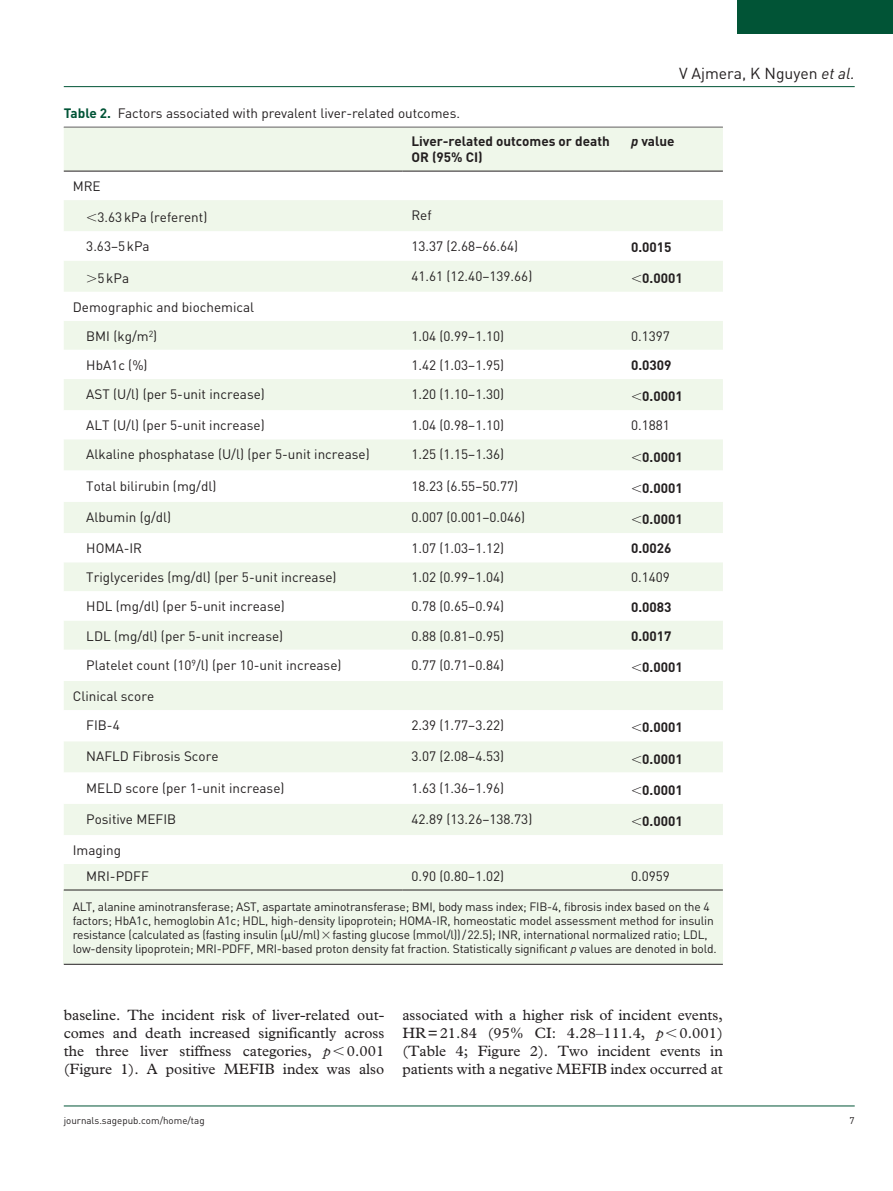
<style>
.page{position:relative;width:893px;height:1191px;background:#fff}
.page>*{position:absolute;margin:0;border:0;box-sizing:border-box;transform-origin:0 0}
.t1{font:15.75px "DIN";color:#231f20}
.t2{font:15px/18px "Plantin Std";color:#231f20;text-align:justify}
.t3{font:13.5px/29px "DIN";color:#231f20}
.t4{font:700 13.5px "DIN";color:#231f20}
.t5{font:12px/14.2px "DIN";letter-spacing:-.015em;color:#231f20}
.t6{font:9.75px "DIN";color:#231f20}
.s1{font-weight:700;color:#015436}
.s2{font-weight:700}
.s3{font-style:italic}
</style>
<div class="page">
<hr style="left:64px;top:86px;width:791px;height:1px;background:#015436">
<hr style="left:64px;top:1105px;width:791px;height:1px;background:#015436">
<div style="left:738px;top:0;width:155px;height:34px;background:#015436"></div>
<div style="left:64px;top:890px;width:659px;height:73px;background:#eff7ea"></div>
<hr style="left:64px;top:127px;width:659px;height:1px;background:#231f20">
<hr style="left:64px;top:964px;width:659px;height:1px;background:#231f20">
<div style="left:64px;top:128px;width:659px;height:761px;background:#eff7ea"></div>
<svg style="left:64px;top:172px;width:659px;height:692px"></svg>
<hr style="left:64px;top:171px;width:338px;height:1px;background:#231f20">
<hr style="left:402px;top:171px;width:220px;height:1px;background:#231f20">
<hr style="left:622px;top:171px;width:101px;height:1px;background:#231f20">
<hr style="left:64px;top:889px;width:338px;height:1px;background:#231f20">
<hr style="left:402px;top:889px;width:220px;height:1px;background:#231f20">
<hr style="left:622px;top:889px;width:101px;height:1px;background:#231f20">
<svg style="left:87px;top:214px;width:9px;height:8px"></svg>
<svg style="left:87px;top:274px;width:9px;height:8px"></svg>
<svg style="left:632px;top:274px;width:9px;height:8px"></svg>
<svg style="left:632px;top:393px;width:9px;height:8px"></svg>
<svg style="left:632px;top:453px;width:9px;height:8px"></svg>
<svg style="left:632px;top:484px;width:9px;height:8px"></svg>
<svg style="left:632px;top:516px;width:9px;height:7px"></svg>
<svg style="left:632px;top:664px;width:9px;height:7px"></svg>
<svg style="left:632px;top:724px;width:9px;height:8px"></svg>
<svg style="left:632px;top:755px;width:9px;height:8px"></svg>
<svg style="left:632px;top:786px;width:9px;height:8px"></svg>
<svg style="left:632px;top:818px;width:9px;height:7px"></svg>
<p class="t3" style="left:411px;top:98px;width:200px;line-height:28.5px;text-indent:-348px"><span class="s1">Table 2.</span> Factors associated with prevalent liver-related outcomes.<br><span class="s2">Liver-related outcomes or death</span></p>
<p class="t4" style="left:411px;top:148px;width:73px">OR (95% CI)</p>
<p class="t1" style="left:679px;top:63px;width:177px">V Ajmera, K Nguyen <span class="s3">et al.</span></p>
<p class="t4" style="left:631px;top:133px;width:45px"><span class="s3">p</span> value</p>
<p class="t3" style="left:73px;top:171px;width:29px">MRE</p>
<p class="t3" style="left:98px;top:203px;width:111px">3.63kPa (referent)</p>
<p class="t3" style="left:411px;top:200px;width:22px">Ref</p>
<p class="t3" style="left:86px;top:232px;width:65px">3.63–5kPa</p>
<p class="t3" style="left:411px;top:232px;width:108px">13.37 (2.68–66.64)</p>
<p class="t4" style="left:631px;top:238px;width:42px">0.0015</p>
<p class="t3" style="left:98px;top:263px;width:33px">5kPa</p>
<p class="t3" style="left:411px;top:261px;width:123px">41.61 (12.40–139.66)</p>
<p class="t4" style="left:642px;top:269px;width:42px">0.0001</p>
<p class="t3" style="left:86px;top:292px;width:169px;text-indent:-14px">Demographic and biochemical<br>BMI (kg/m<sup>2</sup>)</p>
<p class="t3" style="left:411px;top:321px;width:94px">1.04 (0.99–1.10)</p>
<p class="t3" style="left:631px;top:321px;width:40px">0.1397</p>
<p class="t3" style="left:86px;top:350px;width:63px">HbA1c (%)</p>
<p class="t3" style="left:411px;top:350px;width:94px">1.42 (1.03–1.95)</p>
<p class="t4" style="left:631px;top:356px;width:42px">0.0309</p>
<p class="t3" style="left:86px;top:379px;width:180px">AST (U/l) (per 5-unit increase)</p>
<p class="t3" style="left:411px;top:379px;width:94px">1.20 (1.10–1.30)</p>
<p class="t4" style="left:642px;top:387px;width:42px">0.0001</p>
<p class="t3" style="left:86px;top:411px;width:180px">ALT (U/l) (per 5-unit increase)</p>
<p class="t3" style="left:411px;top:411px;width:94px">1.04 (0.98–1.10)</p>
<p class="t3" style="left:631px;top:411px;width:40px">0.1881</p>
<p class="t3" style="left:86px;top:440px;width:285px">Alkaline phosphatase (U/l) (per 5-unit increase)</p>
<p class="t3" style="left:411px;top:440px;width:94px">1.25 (1.15–1.36)</p>
<p class="t4" style="left:642px;top:448px;width:42px">0.0001</p>
<p class="t3" style="left:86px;top:471px;width:132px">Total bilirubin (mg/dl)</p>
<p class="t3" style="left:411px;top:471px;width:108px">18.23 (6.55–50.77)</p>
<p class="t4" style="left:642px;top:479px;width:42px">0.0001</p>
<p class="t3" style="left:86px;top:502px;width:86px">Albumin (g/dl)</p>
<p class="t3" style="left:411px;top:502px;width:115px">0.007 (0.001–0.046)</p>
<p class="t4" style="left:642px;top:510px;width:42px">0.0001</p>
<p class="t3" style="left:86px;top:533px;width:57px">HOMA-IR</p>
<p class="t3" style="left:411px;top:533px;width:94px">1.07 (1.03–1.12)</p>
<p class="t4" style="left:631px;top:539px;width:42px">0.0026</p>
<p class="t3" style="left:86px;top:563px;width:252px">Triglycerides (mg/dl) (per 5-unit increase)</p>
<p class="t3" style="left:411px;top:563px;width:94px">1.02 (0.99–1.04)</p>
<p class="t3" style="left:631px;top:563px;width:40px">0.1409</p>
<p class="t3" style="left:86px;top:592px;width:200px">HDL (mg/dl) (per 5-unit increase)</p>
<p class="t3" style="left:411px;top:592px;width:94px">0.78 (0.65–0.94)</p>
<p class="t4" style="left:631px;top:598px;width:42px">0.0083</p>
<p class="t3" style="left:86px;top:621px;width:198px">LDL (mg/dl) (per 5-unit increase)</p>
<p class="t3" style="left:411px;top:621px;width:94px">0.88 (0.81–0.95)</p>
<p class="t4" style="left:631px;top:627px;width:42px">0.0017</p>
<p class="t3" style="left:86px;top:650px;width:257px">Platelet count (10<sup>9</sup>/l) (per 10-unit increase)</p>
<p class="t3" style="left:411px;top:650px;width:94px">0.77 (0.71–0.84)</p>
<p class="t4" style="left:642px;top:658px;width:42px">0.0001</p>
<p class="t3" style="left:86px;top:681px;width:69px;text-indent:-14px">Clinical score<br>FIB-4</p>
<p class="t3" style="left:411px;top:710px;width:94px">2.39 (1.77–3.22)</p>
<p class="t4" style="left:642px;top:718px;width:42px">0.0001</p>
<p class="t3" style="left:86px;top:741px;width:134px">NAFLD Fibrosis Score</p>
<p class="t3" style="left:411px;top:741px;width:94px">3.07 (2.08–4.53)</p>
<p class="t4" style="left:642px;top:750px;width:42px">0.0001</p>
<p class="t3" style="left:86px;top:773px;width:200px">MELD score (per 1-unit increase)</p>
<p class="t3" style="left:411px;top:773px;width:94px">1.63 (1.36–1.96)</p>
<p class="t4" style="left:642px;top:781px;width:42px">0.0001</p>
<p class="t3" style="left:86px;top:804px;width:91px">Positive MEFIB</p>
<p class="t3" style="left:411px;top:804px;width:123px">42.89 (13.26–138.73)</p>
<p class="t4" style="left:642px;top:812px;width:42px">0.0001</p>
<p class="t3" style="left:86px;top:837px;width:64px;line-height:26px;text-indent:-14px">Imaging<br>MRI-PDFF</p>
<p class="t3" style="left:411px;top:861px;width:94px">0.90 (0.80–1.02)</p>
<p class="t3" style="left:631px;top:861px;width:40px">0.0959</p>
<p class="t5" style="left:73px;top:899px;width:645px">ALT, alanine aminotransferase; AST, aspartate aminotransferase; BMI, body mass index; FIB-4, fibrosis index based on the 4 factors; HbA1c, hemoglobin A1c; HDL, high-density lipoprotein; HOMA-IR, homeostatic model assessment method for insulin resistance (calculated as (fasting insulin ( U/ml) fasting glucose (mmol/l))/22.5); INR, international normalized ratio; LDL, low-density lipoprotein; MRI-PDFF, MRI-based proton density fat fraction. Statistically significant <span class="s3">p</span> values are denoted in bold.</p>
<p class="t2" style="left:64px;top:1006px;width:322px">baseline. The incident risk of liver-related out&shy;comes and death increased significantly across the three liver stiffness categories, <span class="s3">p</span> 0.001 (Figure 1). A positive MEFIB index was also</p>
<p class="t2" style="left:402px;top:1006px;width:322px">associated with a higher risk of incident events, HR=21.84 (95% CI: 4.28–111.4, <span class="s3">p</span> 0.001) (Table 4; Figure 2). Two incident events in patients with a negative MEFIB index occurred at</p>
<p class="t6" style="left:64px;top:1114px;width:142px">journals.sagepub.com/home/tag</p>
<p class="t6" style="left:850px;top:1114px;width:7px">7</p>
</div>
